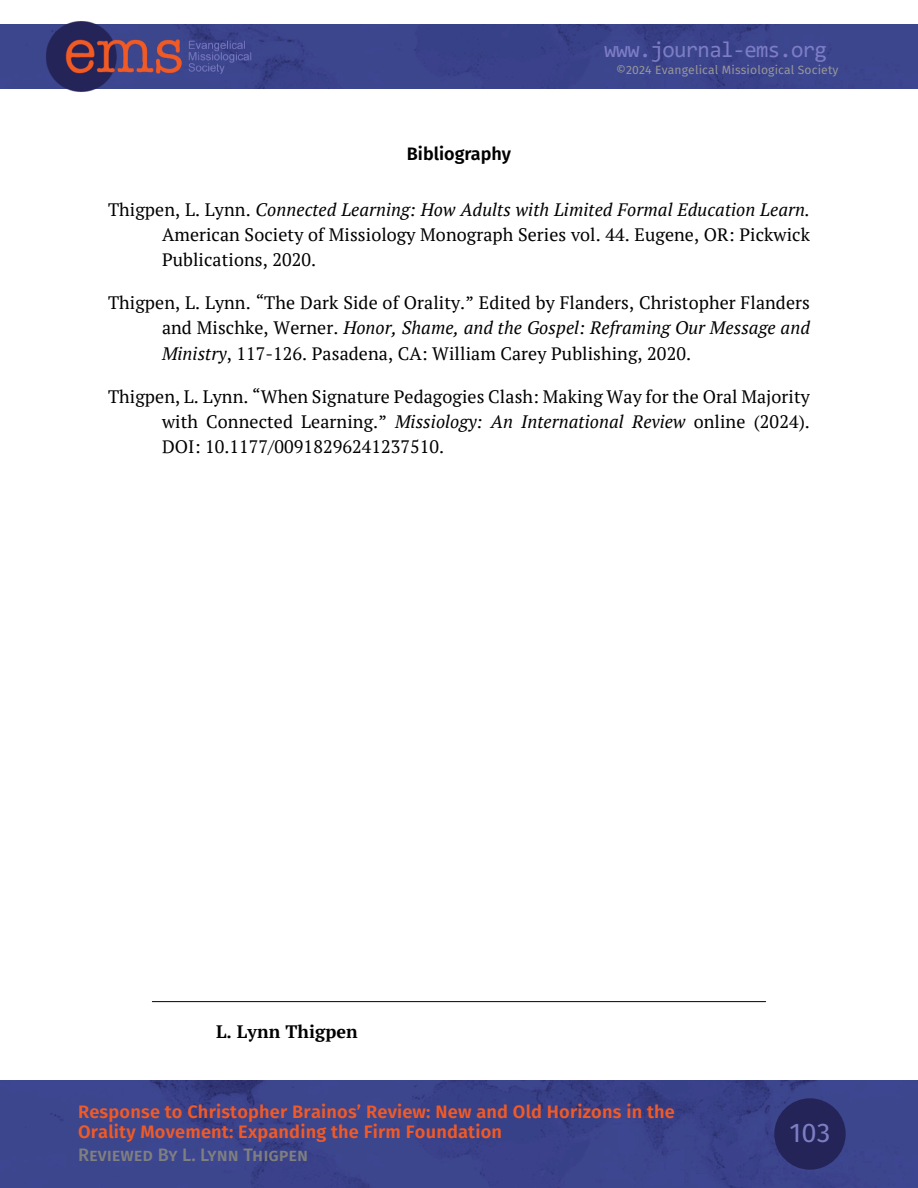
<style>
.page{position:relative;width:918px;height:1188px;background:#fff}
.page>*{position:absolute;margin:0;border:0;box-sizing:border-box;transform-origin:0 0}
.t1{font:27px "Fira Sans";color:#7d7dc5}
.t2{font:22.5px "Consolas";letter-spacing:-.03em;color:#7d7dc5}
.t3{font:18px/25.2px "PT Serif";letter-spacing:.005em;color:#000;text-align:justify}
.t4{font:600 18px/19.5px "Fira Sans";letter-spacing:.01em;color:#f15a25}
.t5{font:500 18px "Fira Sans";color:#808080}
.t6{font:700 18px "PT Serif";letter-spacing:.005em;color:#000}
.t7{font:600 18px "Fira Sans";color:#000}
.t8{font:12px "Fira Sans";letter-spacing:.01em;color:#979797}
.s1{font-style:italic}
</style>
<div class="page">
<div style="left:0;top:24px;width:918px;height:65px;background:#3c468c"></div>
<img style="left:1px;top:1080px;width:917px;height:108px">
<div style="left:774px;top:1098px;width:72px;height:72px;background:#242459;border-radius:50%"></div>
<img style="left:45px;top:21px;width:208px;height:71px">
<hr style="left:0;top:1080px;width:1px;height:108px;background:#242459">
<hr style="left:152px;top:1001px;width:614px;height:1px;background:#000">
<p class="t2" style="left:604px;top:40px;width:224px">www.journal-ems.org</p>
<p class="t8" style="left:616px;top:62px;width:224px">©2024 Evangelical Missiological Society</p>
<p class="t7" style="left:407px;top:143px;width:106px">Bibliography</p>
<p class="t3" style="left:162px;top:196px;width:649px;text-indent:-54px">Thigpen, L. Lynn. <span class="s1">Connected Learning: How Adults with Limited Formal Education Learn.<br></span>American Society of Missiology Monograph Series vol. 44. Eugene, OR: Pickwick Publications, 2020.</p>
<p class="t3" style="left:162px;top:290px;width:649px;text-indent:-54px">Thigpen, L. Lynn. “The Dark Side of Orality.” Edited by Flanders, Christopher Flanders and Mischke, Werner. <span class="s1">Honor, Shame, and the Gospel: Reframing Our Message and Ministry</span>, 117-126. Pasadena, CA: William Carey Publishing, 2020.</p>
<p class="t3" style="left:162px;top:383px;width:649px;text-indent:-54px">Thigpen, L. Lynn. “When Signature Pedagogies Clash: Making Way for the Oral Majority with Connected Learning.” <span class="s1">Missiology: An International Review</span> online (2024).<br>DOI: 10.1177/00918296241237510.</p>
<p class="t6" style="left:216px;top:1019px;width:143px">L. Lynn Thigpen</p>
<p class="t4" style="left:78px;top:1102px;width:598px">Response to Christopher Brainos’ Review: New and Old Horizons in the<br>Orality Movement: Expanding the Firm Foundation</p>
<p class="t5" style="left:78px;top:1144px;width:232px">Reviewed By L. Lynn Thigpen</p>
<h1 class="t1" style="left:790px;top:1117px;width:42px">103</h1>
</div>
